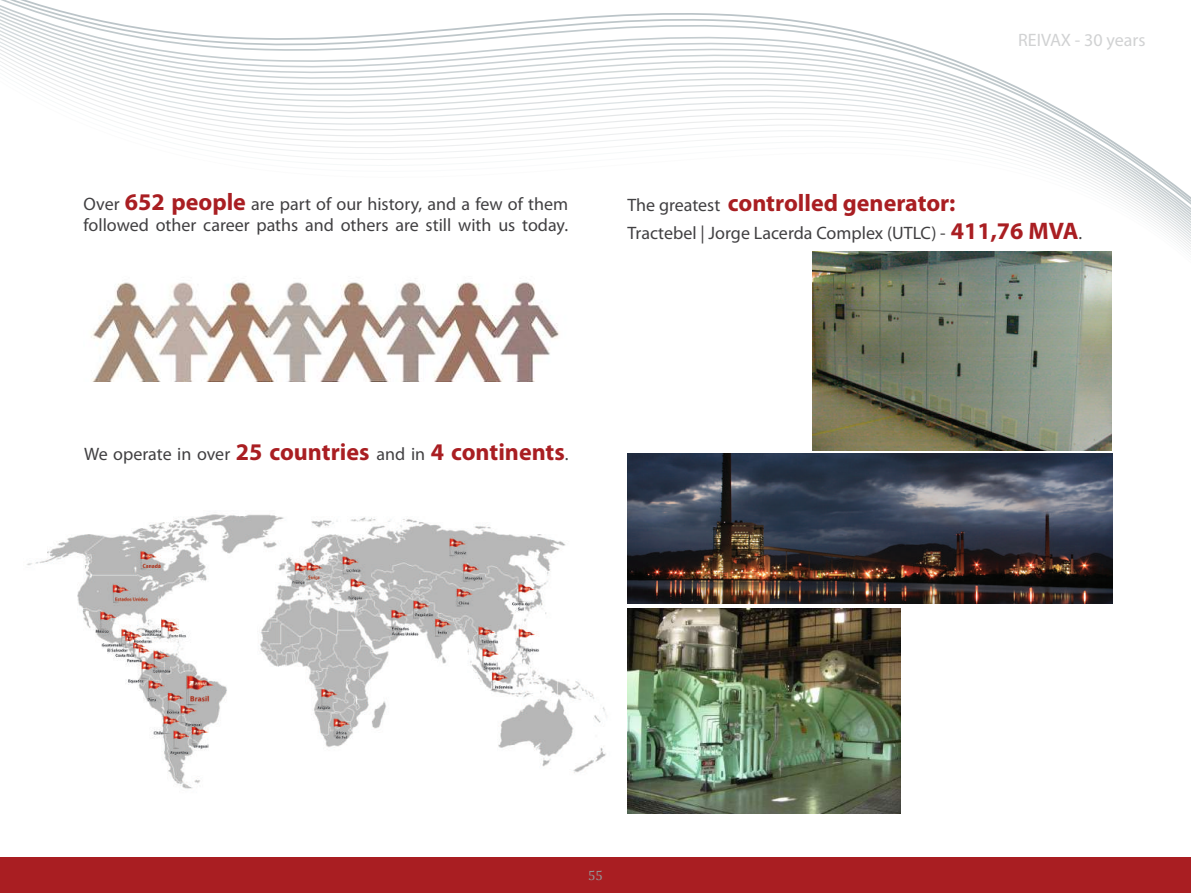
<style>
.page{position:relative;width:1191px;height:893px;background:#fff}
.page>*{position:absolute;margin:0;border:0;box-sizing:border-box;transform-origin:0 0}
.t1{font:700 24px "Myriad Pro";color:#a91e22}
.t2{font:18px/21.6px "Myriad Pro";color:#414042}
.t3{font:18px "Myriad Pro";color:#d1d2d3}
.t4{font:13.5px "Cambria Math";color:#939598}
.s1{font-weight:700;font-size:24px;color:#a91e22}
.s2{font-weight:400;font-size:18px;color:#414042}
</style>
<div class="page">
<div style="left:0;top:858px;width:1191px;height:35px;background:#a91e22"></div>
<svg style="left:0;top:4px;width:1191px;height:285px"></svg>
<img style="left:627px;top:453px;width:485px;height:151px">
<img style="left:812px;top:252px;width:299px;height:199px">
<img style="left:627px;top:608px;width:273px;height:205px">
<img style="left:27px;top:514px;width:580px;height:275px">
<img style="left:83px;top:269px;width:484px;height:112px">
<p class="t2" style="left:84px;top:193px;width:486px">Over <span class="s1">652 people</span> are part of our history, and a few of them followed other career paths and others are still with us today.</p>
<p class="t3" style="left:1018px;top:29px;width:129px">REIVAX - 30 years</p>
<h1 class="t1" style="left:627px;top:187px;width:330px"><span class="s2">The greatest</span> controlled generator:</h1>
<p class="t2" style="left:627px;top:222px;width:456px">Tractebel | Jorge Lacerda Complex (UTLC) - <span class="s1">411,76 MVA</span>.</p>
<h1 class="t1" style="left:84px;top:436px;width:486px"><span class="s2">We operate in over</span> 25 countries <span class="s2">and in</span> 4 continents<span class="s2">.</span></h1>
<p class="t4" style="left:588px;top:868px;width:16px">55</p>
</div>
